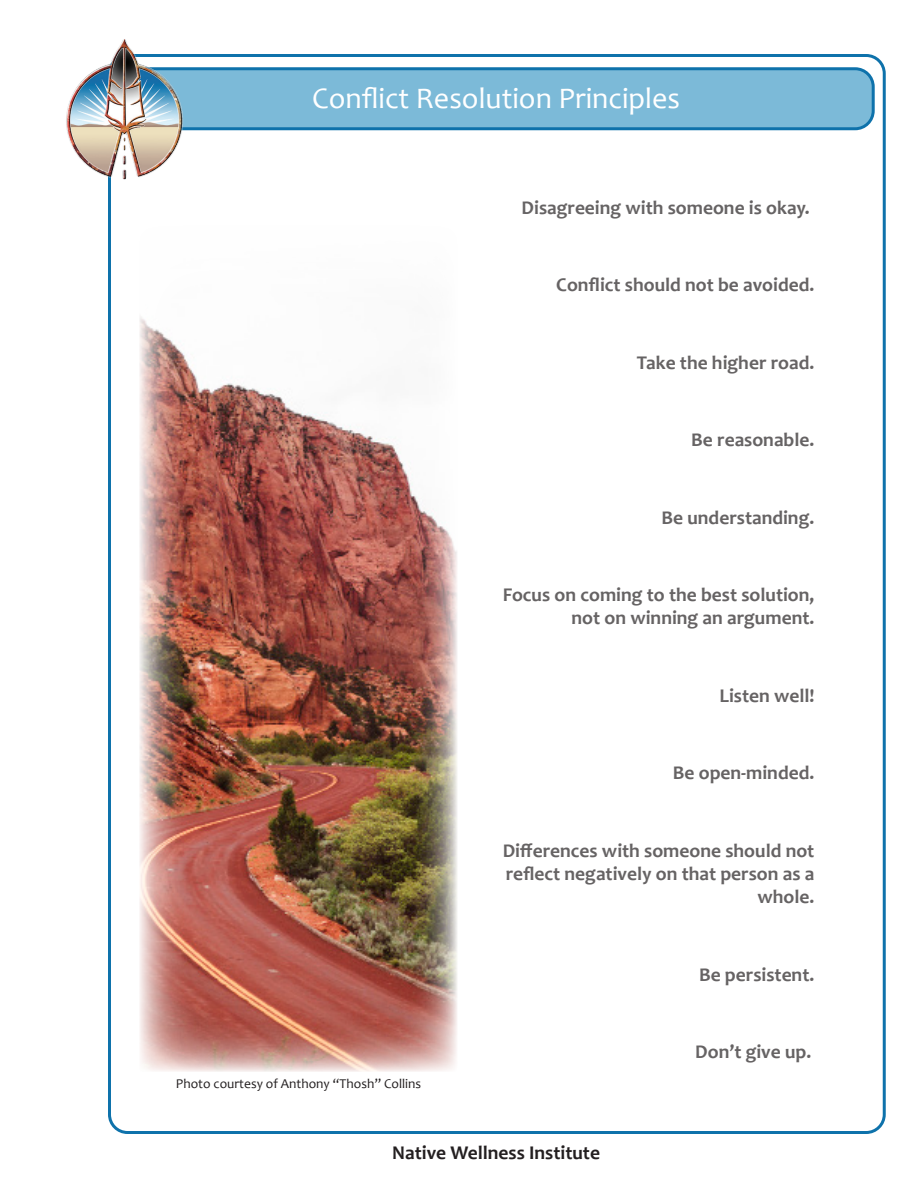
<style>
.page{position:relative;width:918px;height:1188px;background:#fff}
.page>*{position:absolute;margin:0;border:0;box-sizing:border-box;transform-origin:0 0}
.t1{font:30px "Candara";color:#fff}
.Body_Text_Bold{font:700 19.5px/23.4px "Candara";color:#231f20;text-align:right}
.Body_Text_Bold-2{font:13.5px "Candara";color:#231f20}
</style>
<div class="page">
<div style="left:119px;top:69px;width:754px;height:60px;background:#7cbad8;border-radius:18px"></div>
<div style="left:118px;top:67px;width:757px;height:63px;border:3px solid #0e72ab;border-radius:18px"></div>
<img style="left:66px;top:39px;width:159px;height:192px">
<img style="left:139px;top:222px;width:318px;height:850px">
<p class="t1" style="left:312px;top:80px;width:369px">Conflict Resolution Principles</p>
<p class="Body_Text_Bold" style="left:522px;top:196px;width:290px">Disagreeing with someone is okay.</p>
<p class="Body_Text_Bold" style="left:556px;top:273px;width:260px">Conflict should not be avoided.</p>
<p class="Body_Text_Bold" style="left:637px;top:351px;width:179px">Take the higher road.</p>
<p class="Body_Text_Bold" style="left:691px;top:428px;width:125px">Be reasonable.</p>
<p class="Body_Text_Bold" style="left:662px;top:506px;width:154px">Be understanding.</p>
<p class="Body_Text_Bold" style="left:503px;top:583px;width:313px">Focus on coming to the best solution, not on winning an argument.</p>
<p class="Body_Text_Bold" style="left:720px;top:684px;width:96px">Listen well!</p>
<p class="Body_Text_Bold" style="left:673px;top:761px;width:143px">Be open-minded.</p>
<p class="Body_Text_Bold" style="left:502px;top:839px;width:313px">Differences with someone should not reflect negatively on that person as a whole.</p>
<p class="Body_Text_Bold" style="left:699px;top:963px;width:117px">Be persistent.</p>
<p class="Body_Text_Bold-2" style="left:176px;top:1075px;width:247px">Photo courtesy of Anthony “Thosh” Collins</p>
<p class="Body_Text_Bold" style="left:392px;top:1141px;width:209px">Native Wellness Institute</p>
<p class="Body_Text_Bold" style="left:695px;top:1040px;width:118px">Don’t give up.</p>
</div>
